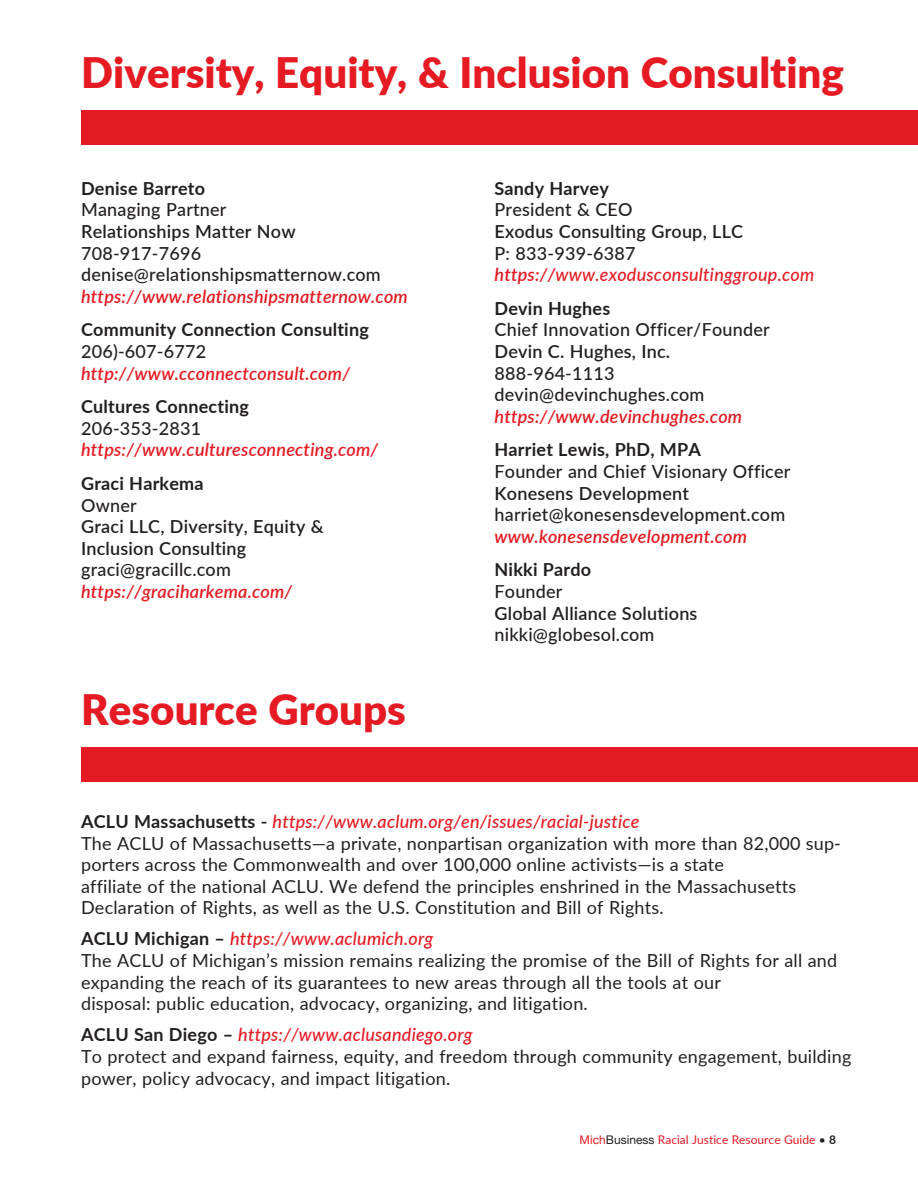
<style>
.page{position:relative;width:918px;height:1188px;background:#fff}
.page>*{position:absolute;margin:0;border:0;box-sizing:border-box;transform-origin:0 0}
.t1{font:900 42px "Lato";color:#e51a23}
.t2{font:18px/21.6px "Lato";letter-spacing:.01em;color:#231f20}
.t3{font:500 18px/21.6px "Lato";letter-spacing:.01em;color:#231f20}
.t4{font:italic 600 18px "Lato";letter-spacing:.01em;color:#e51a23}
.t5{font:600 18px/21.6px "Lato";letter-spacing:.01em;color:#231f20}
.t6{font:700 18px "Lato";letter-spacing:.01em;color:#231f20}
.t7{font:italic 500 18px/21.6px "Lato";letter-spacing:.01em;color:#e51a23}
.t8{font:12px "Lato";color:#e51a23}
.s1{font-style:normal;color:#231f20}
.s2{font-weight:600}
.s3{font-weight:700}
.s4{font-weight:500;font-style:italic;color:#e51a23}
.s5{font-family:"Helvetica Neue"}
.s6{font-family:"Helvetica Neue";color:#231f20}
.s7{color:#231f20}
.s8{font-weight:700;color:#231f20}
</style>
<div class="page">
<div style="left:81px;top:110px;width:837px;height:35px;background:#e51a23"></div>
<div style="left:81px;top:747px;width:837px;height:35px;background:#e51a23"></div>
<h1 class="t1" style="left:81px;top:46px;width:764px">Diversity, Equity, &amp; Inclusion Consulting</h1>
<p class="t6" style="left:81px;top:177px;width:126px">Denise Barreto</p>
<p class="t3" style="left:81px;top:199px;width:147px">Managing Partner</p>
<p class="t5" style="left:81px;top:220px;width:216px">Relationships Matter Now</p>
<p class="t3" style="left:81px;top:242px;width:301px">708-917-7696 denise@relationshipsmatternow.com</p>
<p class="t4" style="left:81px;top:285px;width:328px">https://www.relationshipsmatternow.com</p>
<p class="t6" style="left:81px;top:319px;width:289px">Community Connection Consulting</p>
<p class="t3" style="left:81px;top:340px;width:127px">206)-607-6772</p>
<p class="t4" style="left:81px;top:362px;width:270px">http://www.cconnectconsult.com/</p>
<p class="t6" style="left:81px;top:395px;width:169px">Cultures Connecting</p>
<p class="t3" style="left:81px;top:417px;width:122px">206-353-2831</p>
<p class="t4" style="left:81px;top:439px;width:299px">https://www.culturesconnecting.com/</p>
<p class="t6" style="left:81px;top:472px;width:124px">Graci Harkema</p>
<p class="t3" style="left:81px;top:494px;width:57px">Owner</p>
<p class="t5" style="left:81px;top:515px;width:244px">Graci LLC, Diversity, Equity &amp;<br>Inclusion Consulting</p>
<p class="t3" style="left:81px;top:559px;width:151px">graci@gracillc.com</p>
<p class="t4" style="left:81px;top:580px;width:213px">https://graciharkema.com/</p>
<h1 class="t1" style="left:81px;top:683px;width:326px">Resource Groups</h1>
<p class="t6" style="left:495px;top:177px;width:116px">Sandy Harvey</p>
<p class="t3" style="left:495px;top:199px;width:140px">President &amp; CEO</p>
<p class="t5" style="left:495px;top:220px;width:250px">Exodus Consulting Group, LLC</p>
<p class="t7" style="left:495px;top:242px;width:321px"><span class="s1">P: 833-939-6387 </span><span class="s2">https://</span>www.exodusconsultinggroup.com</p>
<p class="t6" style="left:495px;top:297px;width:117px">Devin Hughes</p>
<p class="t3" style="left:495px;top:319px;width:277px">Chief Innovation Officer/Founder</p>
<p class="t5" style="left:495px;top:340px;width:177px">Devin C. Hughes, Inc.</p>
<p class="t3" style="left:495px;top:362px;width:212px">888-964-1113 devin@devinchughes.com</p>
<p class="t4" style="left:495px;top:405px;width:249px">https://www.devinchughes.com</p>
<p class="t6" style="left:495px;top:439px;width:208px">Harriet Lewis, PhD, MPA</p>
<p class="t3" style="left:495px;top:460px;width:297px">Founder and Chief Visionary Officer</p>
<p class="t5" style="left:495px;top:482px;width:196px">Konesens Development</p>
<p class="t3" style="left:495px;top:503px;width:292px">harriet@konesensdevelopment.com</p>
<p class="t4" style="left:495px;top:525px;width:254px">www.konesensdevelopment.com</p>
<p class="t6" style="left:495px;top:559px;width:98px">Nikki Pardo</p>
<p class="t3" style="left:495px;top:580px;width:70px">Founder</p>
<p class="t5" style="left:495px;top:602px;width:204px">Global Alliance Solutions</p>
<p class="t3" style="left:495px;top:623px;width:162px">nikki@globesol.com</p>
<p class="t2" style="left:81px;top:810px;width:761px"><span class="s3">ACLU Massachusetts -</span> <span class="s4">https://www.aclum.org/en/issues/racial-justice<br></span>The ACLU of Massachusetts—a private, nonpartisan organization with more than 82,000 sup&shy;porters across the Commonwealth and over 100,000 online activists—is a state<br>affiliate of the national ACLU. We defend the principles enshrined in the Massachusetts Declaration of Rights, as well as the U.S. Constitution and Bill of Rights.</p>
<p class="t2" style="left:81px;top:928px;width:758px"><span class="s3">ACLU Michigan –</span> <span class="s4">https://www.aclumich.org<br></span>The ACLU of Michigan’s mission remains realizing the promise of the Bill of Rights for all and expanding the reach of its guarantees to new areas through all the tools at our<br>disposal: public education, advocacy, organizing, and litigation.</p>
<p class="t2" style="left:81px;top:1024px;width:772px"><span class="s3">ACLU San Diego –</span> <span class="s4">https://www.aclusandiego.org<br></span>To protect and expand fairness, equity, and freedom through community engagement, building power, policy advocacy, and impact litigation.</p>
<p class="t8" style="left:580px;top:1132px;width:258px"><span class="s5">Mich</span><span class="s6">Business</span> Racial Justice Resource Guide <span class="s7">•</span> <span class="s8">8</span></p>
</div>
